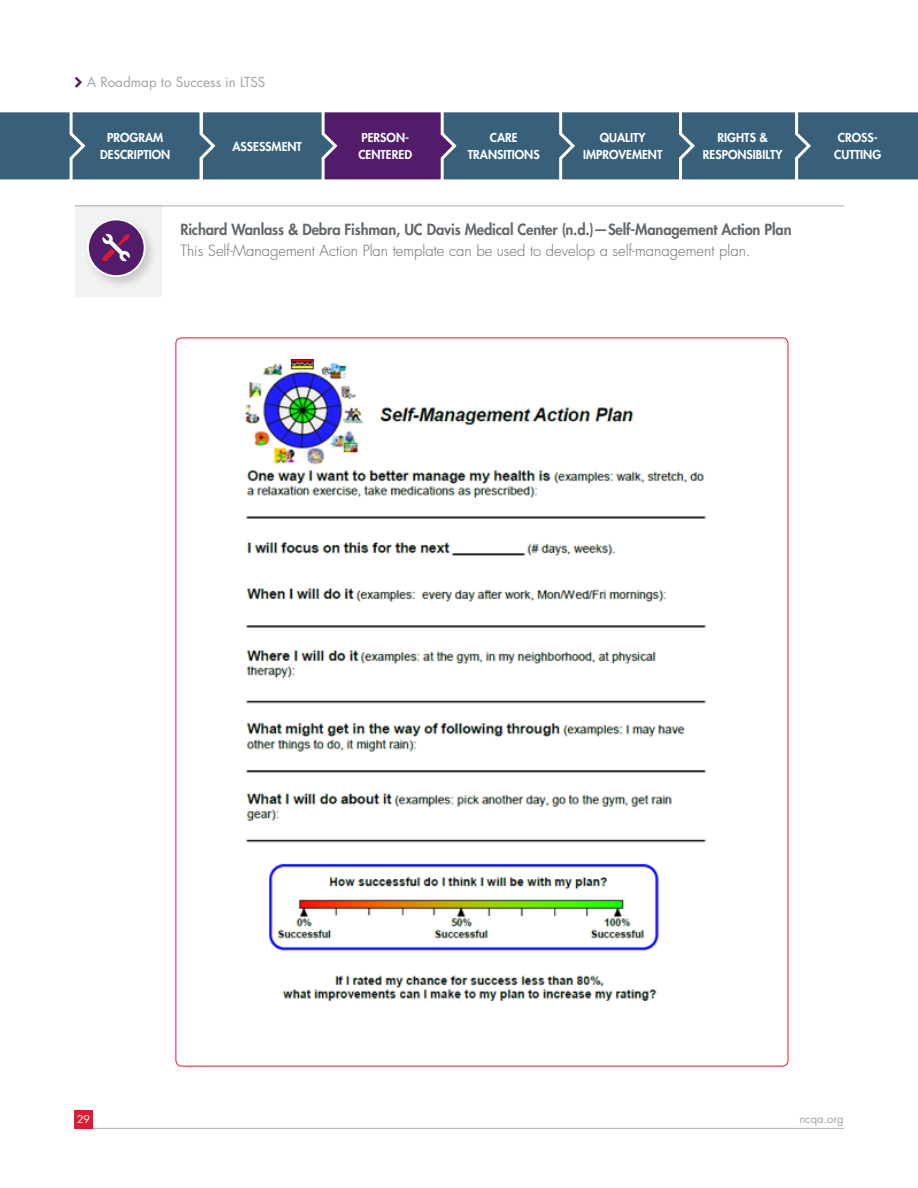
<style>
.page{position:relative;width:918px;height:1188px;background:#fff}
.page>*{position:absolute;margin:0;border:0;box-sizing:border-box;transform-origin:0 0}
.t1{font:800 15px/21px "Futura";letter-spacing:-.01em;color:#64696d}
.t2{font:13.5px "Futura";color:#9fa3a6}
.t3{font:800 12px/16.5px "Futura";color:#fff;text-align:center}
.t4{font:11.25px "Futura";color:#9fa3a6}
.t5{font:10.5px "Futura";color:#fff}
.s1{font-weight:300}
</style>
<div class="page">
<hr style="left:74px;top:1128px;width:770px;height:1px;background:#afb3b5">
<div style="left:74px;top:1110px;width:19px;height:19px;background:#dc1a32"></div>
<svg style="left:0;top:112px;width:918px;height:68px;background:#435d7d"></svg>
<div style="left:75px;top:206px;width:86px;height:91px;background:#f1f2f2"></div>
<hr style="left:75px;top:206px;width:769px;height:1px;background:#a7abad">
<div style="left:84px;top:216px;width:74px;height:74px;background:#231f20;opacity:.2"></div>
<div style="left:88px;top:219px;width:57px;height:57px;background:#521c6b;border-radius:50%"></div>
<div style="left:87px;top:218px;width:59px;height:59px;border:2px solid #fff;border-radius:50%"></div>
<svg style="left:102px;top:234px;width:28px;height:27px"></svg>
<img style="left:245px;top:359px;width:461px;height:642px">
<p class="t2" style="left:87px;top:74px;width:180px">A Roadmap to Success in LTSS</p>
<p class="t3" style="left:100px;top:130px;width:72px">PROGRAM<br>DESCRIPTION</p>
<p class="t3" style="left:834px;top:130px;width:48px;text-align:left">CROSS-<br>CUTTING</p>
<p class="t3" style="left:232px;top:138px;width:71px">ASSESSMENT</p>
<p class="t3" style="left:358px;top:130px;width:55px;text-align:left">PERSON-<br>CENTERED</p>
<p class="t3" style="left:703px;top:130px;width:81px">RIGHTS &amp;<br>RESPONSIBILTY</p>
<p class="t3" style="left:468px;top:130px;width:73px">CARE<br>TRANSITIONS</p>
<p class="t3" style="left:583px;top:130px;width:81px">QUALITY<br>IMPROVEMENT</p>
<p class="t1" style="left:180px;top:219px;width:613px">Richard Wanlass &amp; Debra Fishman, UC Davis Medical Center (n.d.)—Self-Management Action Plan<br><span class="s1">This Self-Management Action Plan template can be used to develop a self-management plan.</span></p>
<p class="t5" style="left:77px;top:1112px;width:14px">29</p>
<p class="t4" style="left:799px;top:1111px;width:46px">ncqa.org</p>
</div>
